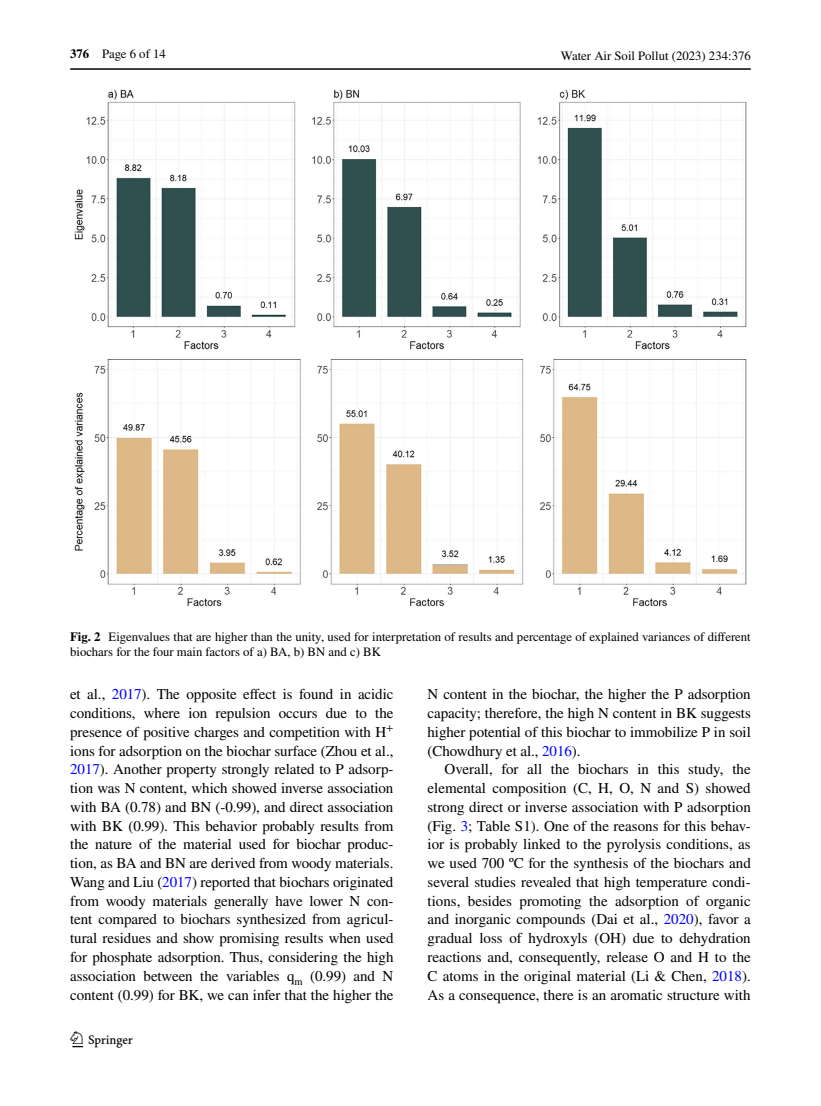
<style>
.page{position:relative;width:821px;height:1106px;background:#fff}
.page>*{position:absolute;margin:0;border:0;box-sizing:border-box;transform-origin:0 0}
.t1{font:22.5px "Springnew Regular 2";color:#000}
.t2{font:15px/18.8px "STIX";letter-spacing:-.005em;color:#000;text-align:justify}
.t3{font:12.75px/15px "STIX";color:#000}
.s1{font-weight:700}
.s2{color:#00f}
</style>
<div class="page">
<hr style="left:70px;top:68px;width:680px;height:2px;background:#000">
<img style="left:74px;top:89px;width:672px;height:517px">
<p class="t3" style="left:70px;top:47px;width:97px"><span class="s1">376</span> Page 6 of 14</p>
<p class="t3" style="left:561px;top:49px;width:191px">Water Air Soil Pollut (2023) 234:376</p>
<p class="t3" style="left:70px;top:630px;width:682px"><span class="s1">Fig. 2</span> Eigenvalues that are higher than the unity, used for interpretation of results and percentage of explained variances of different biochars for the four main factors of a) BA, b) BN and c) BK</p>
<p class="t2" style="left:70px;top:686px;width:325px">et al., <span class="s2">2017</span>). The opposite effect is found in acidic conditions, where ion repulsion occurs due to the presence of positive charges and competition with H<sup>+ </sup>ions for adsorption on the biochar surface (Zhou et al., <span class="s2">2017</span>). Another property strongly related to P adsorp&shy;tion was N content, which showed inverse association with BA (0.78) and BN (-0.99), and direct association with BK (0.99). This behavior probably results from the nature of the material used for biochar produc&shy;tion, as BA and BN are derived from woody materials.<br>Wang and Liu (<span class="s2">2017</span>) reported that biochars originated from woody materials generally have lower N con&shy;tent compared to biochars synthesized from agricul&shy;tural residues and show promising results when used for phosphate adsorption. Thus, considering the high association between the variables q<sub>m</sub> (0.99) and N content (0.99) for BK, we can infer that the higher the</p>
<p class="t2" style="left:427px;top:686px;width:325px">N content in the biochar, the higher the P adsorption capacity; therefore, the high N content in BK suggests higher potential of this biochar to immobilize P in soil (Chowdhury et al., <span class="s2">2016</span>).</p>
<p class="t2" style="left:427px;top:761px;width:325px;text-indent:17px">Overall, for all the biochars in this study, the elemental composition (C, H, O, N and S) showed strong direct or inverse association with P adsorption (Fig. <span class="s2">3</span>; Table S1). One of the reasons for this behav&shy;ior is probably linked to the pyrolysis conditions, as we used 700 ºC for the synthesis of the biochars and several studies revealed that high temperature condi&shy;tions, besides promoting the adsorption of organic and inorganic compounds (Dai et al., <span class="s2">2020</span>), favor a gradual loss of hydroxyls (OH) due to dehydration reactions and, consequently, release O and H to the C atoms in the original material (Li &amp; Chen, <span class="s2">2018</span>).<br>As a consequence, there is an aromatic structure with</p>
<h1 class="t1" style="left:72px;top:1031px;width:62px">1 3</h1>
</div>
